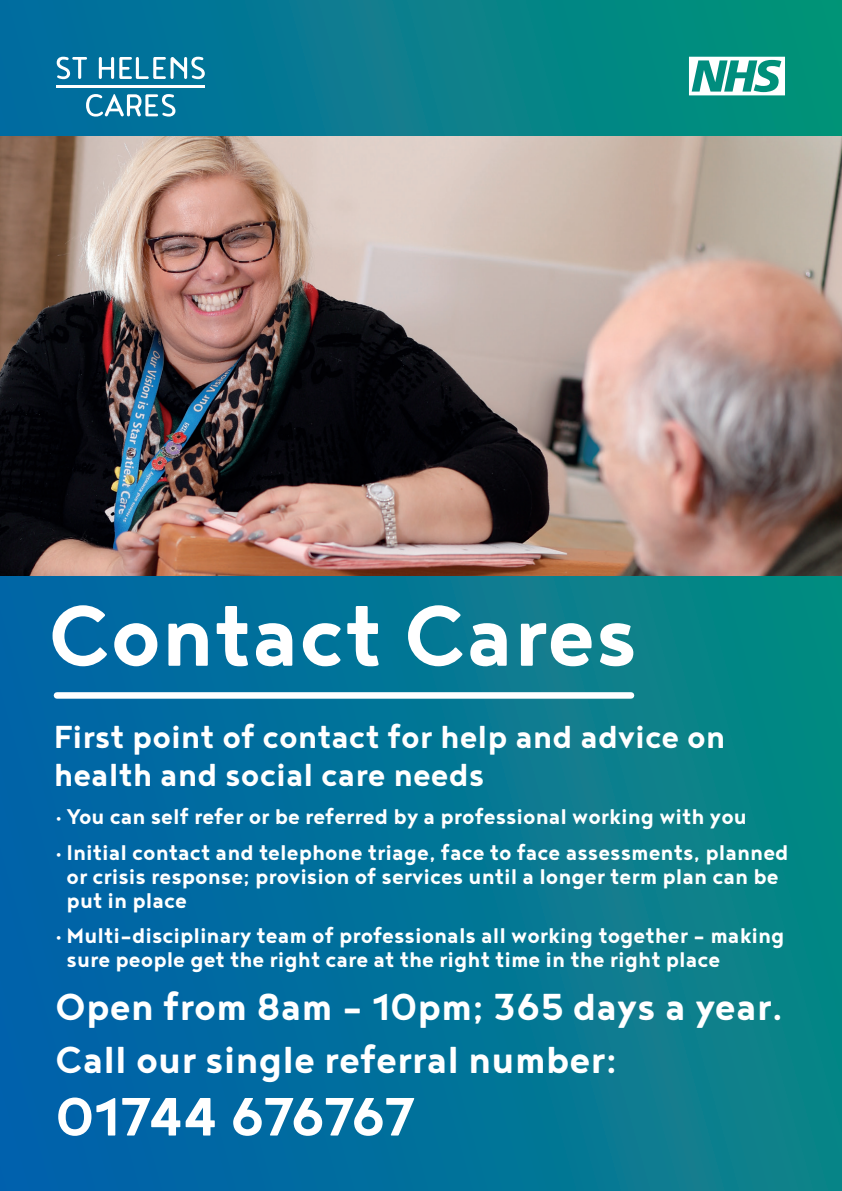
<style>
.page{position:relative;width:842px;height:1191px;background:#fff}
.page>*{position:absolute;margin:0;border:0;box-sizing:border-box;transform-origin:0 0}
.t1{font:700 105.2px "Noyh";color:#fff}
.t2{font:700 66px "Noyh";letter-spacing:-.03em;color:#fff}
.t3{font:700 46px "Noyh";color:#fff}
.t4{font:700 39px/37.4px "Noyh";color:#fff}
.t5{font:700 26px/24px "Noyh";color:#fff}
</style>
<div class="page">
<div style="left:0;top:0;width:842px;height:1191px;background:linear-gradient(to right,#0063a9,#098a82)"></div>
<img style="left:0;top:136px;width:842px;height:439px">
<div style="left:57px;top:692px;width:574px;height:6px;background:#fff"></div>
<svg style="left:689px;top:57px;width:96px;height:38px"></svg>
<hr style="left:57px;top:85px;width:148px;height:3px;background:#fff">
<svg style="left:57px;top:57px;width:148px;height:22px"></svg>
<svg style="left:86px;top:94px;width:89px;height:23px"></svg>
<p class="t1" style="left:48px;top:575px;width:591px">Contact Cares</p>
<p class="t4" style="left:54px;top:717px;width:673px">First point of contact for help and advice on health and social care needs</p>
<p class="t5" style="left:55px;top:804px;width:693px">• You can self refer or be referred by a professional working with you</p>
<p class="t5" style="left:67px;top:839px;width:723px;text-indent:-11px">• Initial contact and telephone triage, face to face assessments, planned or crisis response; provision of services until a longer term plan can be put in place</p>
<p class="t5" style="left:67px;top:922px;width:719px;text-indent:-11px">• Multi-disciplinary team of professionals all working together - making sure people get the right care at the right time in the right place</p>
<p class="t3" style="left:55px;top:980px;width:730px">Open from 8am - 10pm; 365 days a year.</p>
<p class="t3" style="left:55px;top:1033px;width:563px">Call our single referral number:</p>
<p class="t2" style="left:55px;top:1078px;width:362px">01744 676767</p>
</div>
